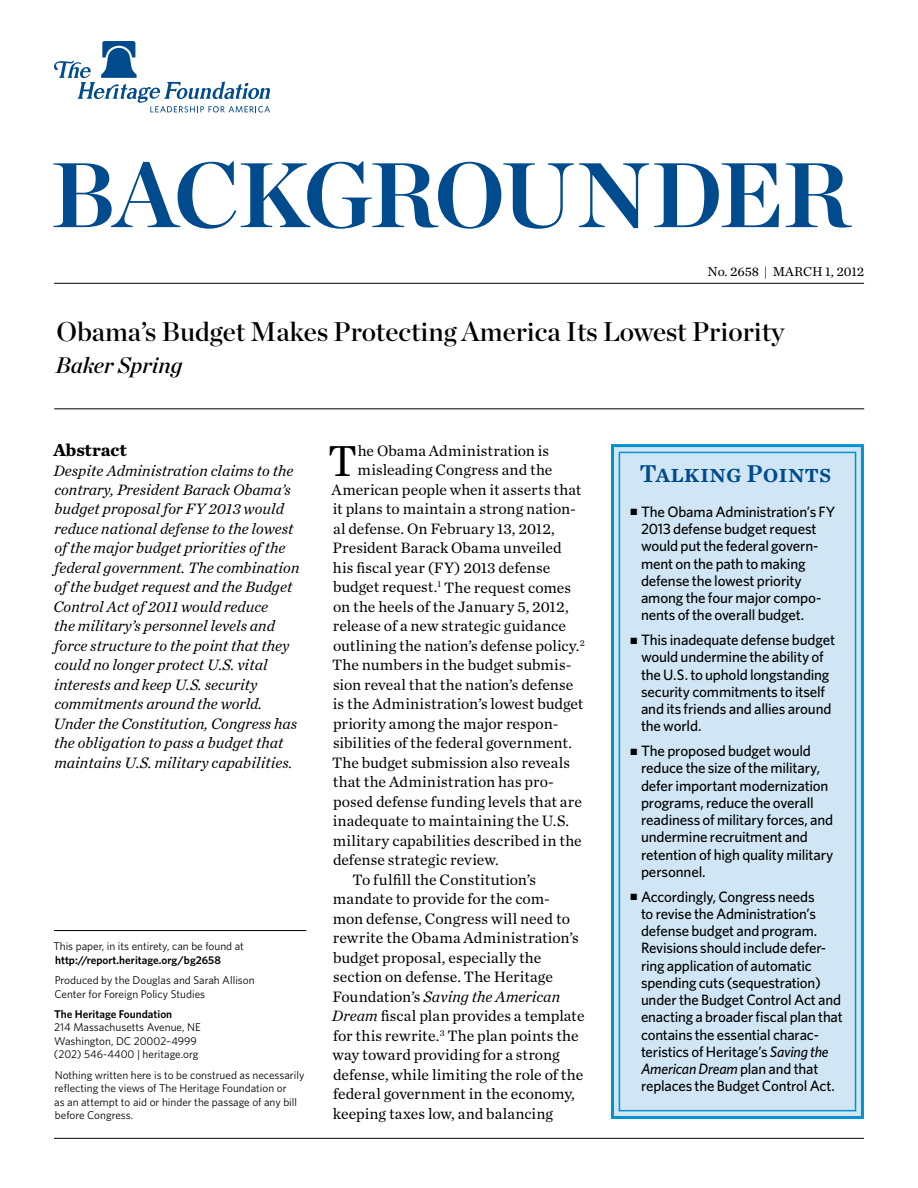
<style>
.page{position:relative;width:918px;height:1188px;background:#fff}
.page>*{position:absolute;margin:0;border:0;box-sizing:border-box;transform-origin:0 0}
.t1{font:91.5px "Chronicle Display Bold SC800";letter-spacing:-.03em;color:#004b8d}
.t2{font:45.45px "Chronicle Text G1";color:#000}
.t3{font:27px "Chronicle Display Semi";color:#000}
.t4{font:25.5px "Chronicle Text G1 Semi";color:#004b8d}
.t5{font:italic 22.5px "Chronicle Display Semi";color:#000}
.t6{font:700 18px "Chronicle Text G1";color:#000}
.t7{font:15.75px "Chronicle Text G1";color:#000}
.t8{font:italic 15.75px/19.5px "Chronicle Text G1";color:#000}
.t9{font:500 15px/17.2px "Whitney";letter-spacing:-.015em;color:#000}
.t10{font:13.5px "Chronicle Text G1";color:#000}
.t11{font:11.25px/13.5px "Whitney";color:#000}
.t12{font:600 11.25px "Whitney";color:#000}
.s1{font-style:normal}
.s2{font-style:italic}
</style>
<div class="page">
<div style="left:611px;top:444px;width:253px;height:675px;background:#d0e6f4;border:3px solid #0093d0"></div>
<div style="left:619px;top:452px;width:237px;height:659px;border:2px solid #0093d0"></div>
<svg style="left:54px;top:41px;width:216px;height:71px"></svg>
<hr style="left:54px;top:1138px;width:810px;height:1px;background:#000">
<hr style="left:54px;top:283px;width:810px;height:1px;background:#000">
<hr style="left:54px;top:409px;width:810px;height:1px;background:#000">
<hr style="left:54px;top:930px;width:252px;height:1px;background:#000">
<h1 class="t1" style="left:51px;top:121px;width:801px">BACKGROUNDER</h1>
<p class="t10" style="left:708px;top:262px;width:158px">No. 2658 | March 1, 2012</p>
<h3 class="t3" style="left:57px;top:311px;width:729px">Obama’s Budget Makes Protecting America Its Lowest Priority</h3>
<h3 class="t5" style="left:55px;top:347px;width:129px">Baker Spring</h3>
<p class="t6" style="left:53px;top:435px;width:75px">Abstract</p>
<p class="t8" style="left:53px;top:460px;width:248px">Despite Administration claims to the contrary, President Barack Obama’s budget proposal for FY 2013 would reduce national defense to the lowest of the major budget priorities of the federal government. The combination of the budget request and the Budget Control Act of 2011 would reduce<br>the military’s personnel levels and force structure to the point that they could no longer protect U.S. vital interests and keep U.S. security commitments around the world.<br>Under the Constitution, Congress has the obligation to pass a budget that maintains U.S. military capabilities.</p>
<p class="t11" style="left:53px;top:939px;width:192px">This paper, in its entirety, can be found at</p>
<p class="t12" style="left:55px;top:952px;width:167px">http://report.heritage.org/bg2658</p>
<p class="t11" style="left:54px;top:973px;width:202px">Produced by the Douglas and Sarah Allison<br>Center for Foreign Policy Studies</p>
<p class="t12" style="left:54px;top:1006px;width:120px">The Heritage Foundation</p>
<p class="t11" style="left:54px;top:1020px;width:148px">214 Massachusetts Avenue, NE<br>Washington, DC 20002–4999 (202) 546-4400 | heritage.org</p>
<p class="t11" style="left:54px;top:1068px;width:252px">Nothing written here is to be construed as necessarily reflecting the views of The Heritage Foundation or<br>as an attempt to aid or hinder the passage of any bill before Congress.</p>
<h2 class="t2" style="left:328px;top:426px;width:31px">T</h2>
<p class="t7" style="left:358px;top:439px;width:193px">he Obama Administration is</p>
<p class="t7" style="left:358px;top:458px;width:196px">misleading Congress and the</p>
<p class="t7" style="left:332px;top:478px;width:252px">American people when it asserts that</p>
<p class="t7" style="left:333px;top:497px;width:245px">it plans to maintain a strong nation-</p>
<p class="t7" style="left:333px;top:517px;width:223px">al defense. On February 13, 2012,</p>
<p class="t7" style="left:332px;top:536px;width:231px">President Barack Obama unveiled</p>
<p class="t7" style="left:333px;top:556px;width:219px">his fiscal year (FY) 2013 defense</p>
<p class="t7" style="left:333px;top:575px;width:239px">budget request.<sup>1</sup> The request comes</p>
<p class="t7" style="left:333px;top:595px;width:237px">on the heels of the January 5, 2012,</p>
<p class="t7" style="left:333px;top:614px;width:235px">release of a new strategic guidance</p>
<p class="t7" style="left:333px;top:634px;width:253px">outlining the nation’s defense policy.<sup>2</sup></p>
<p class="t7" style="left:332px;top:653px;width:241px">The numbers in the budget submis-</p>
<p class="t7" style="left:333px;top:673px;width:242px">sion reveal that the nation’s defense</p>
<p class="t7" style="left:333px;top:692px;width:252px">is the Administration’s lowest budget</p>
<p class="t7" style="left:333px;top:712px;width:227px">priority among the major respon-</p>
<p class="t7" style="left:333px;top:731px;width:241px">sibilities of the federal government.</p>
<p class="t7" style="left:332px;top:751px;width:240px">The budget submission also reveals</p>
<p class="t7" style="left:333px;top:770px;width:223px">that the Administration has pro-</p>
<p class="t7" style="left:333px;top:790px;width:251px">posed defense funding levels that are</p>
<p class="t7" style="left:333px;top:809px;width:238px">inadequate to maintaining the U.S.</p>
<p class="t7" style="left:333px;top:829px;width:251px">military capabilities described in the</p>
<p class="t7" style="left:333px;top:848px;width:167px">defense strategic review.</p>
<p class="t7" style="left:352px;top:868px;width:185px">To fulfill the Constitution’s</p>
<p class="t7" style="left:333px;top:887px;width:219px">mandate to provide for the com-</p>
<p class="t7" style="left:333px;top:907px;width:239px">mon defense, Congress will need to</p>
<p class="t7" style="left:333px;top:926px;width:247px">rewrite the Obama Administration’s</p>
<p class="t7" style="left:333px;top:946px;width:210px">budget proposal, especially the</p>
<p class="t7" style="left:333px;top:965px;width:221px">section on defense. The Heritage</p>
<p class="t8" style="left:332px;top:986px;width:229px"><span class="s1">Foundation’s</span> Saving the American</p>
<p class="t7" style="left:332px;top:1004px;width:254px"><span class="s2">Dream</span> fiscal plan provides a template</p>
<p class="t7" style="left:333px;top:1024px;width:247px">for this rewrite.<sup>3</sup> The plan points the</p>
<p class="t7" style="left:333px;top:1043px;width:229px">way toward providing for a strong</p>
<p class="t7" style="left:333px;top:1063px;width:252px">defense, while limiting the role of the</p>
<p class="t7" style="left:333px;top:1082px;width:243px">federal government in the economy,</p>
<p class="t7" style="left:333px;top:1102px;width:222px">keeping taxes low, and balancing</p>
<h3 class="t4" style="left:639px;top:454px;width:193px">Talking Points</h3>
<p class="t9" style="left:641px;top:503px;width:196px;text-indent:-11px">■ The Obama Administration’s FY<br>2013 defense budget request would put the federal govern&shy;ment on the path to making defense the lowest priority among the four major compo&shy;nents of the overall budget.</p>
<p class="t9" style="left:641px;top:631px;width:196px;text-indent:-11px">■ This inadequate defense budget would undermine the ability of the U.S. to uphold longstanding security commitments to itself and its friends and allies around the world.</p>
<p class="t9" style="left:641px;top:742px;width:194px;text-indent:-11px">■ The proposed budget would reduce the size of the military, defer important modernization programs, reduce the overall readiness of military forces, and undermine recruitment and retention of high quality military personnel.</p>
<p class="t9" style="left:641px;top:888px;width:203px;text-indent:-11px">■ Accordingly, Congress needs<br>to revise the Administration’s defense budget and program.<br>Revisions should include defer&shy;ring application of automatic spending cuts (sequestration) under the Budget Control Act and enacting a broader fiscal plan that contains the essential charac&shy;teristics of Heritage’s <span class="s2">Saving the<br>American Dream</span> plan and that replaces the Budget Control Act.</p>
</div>
